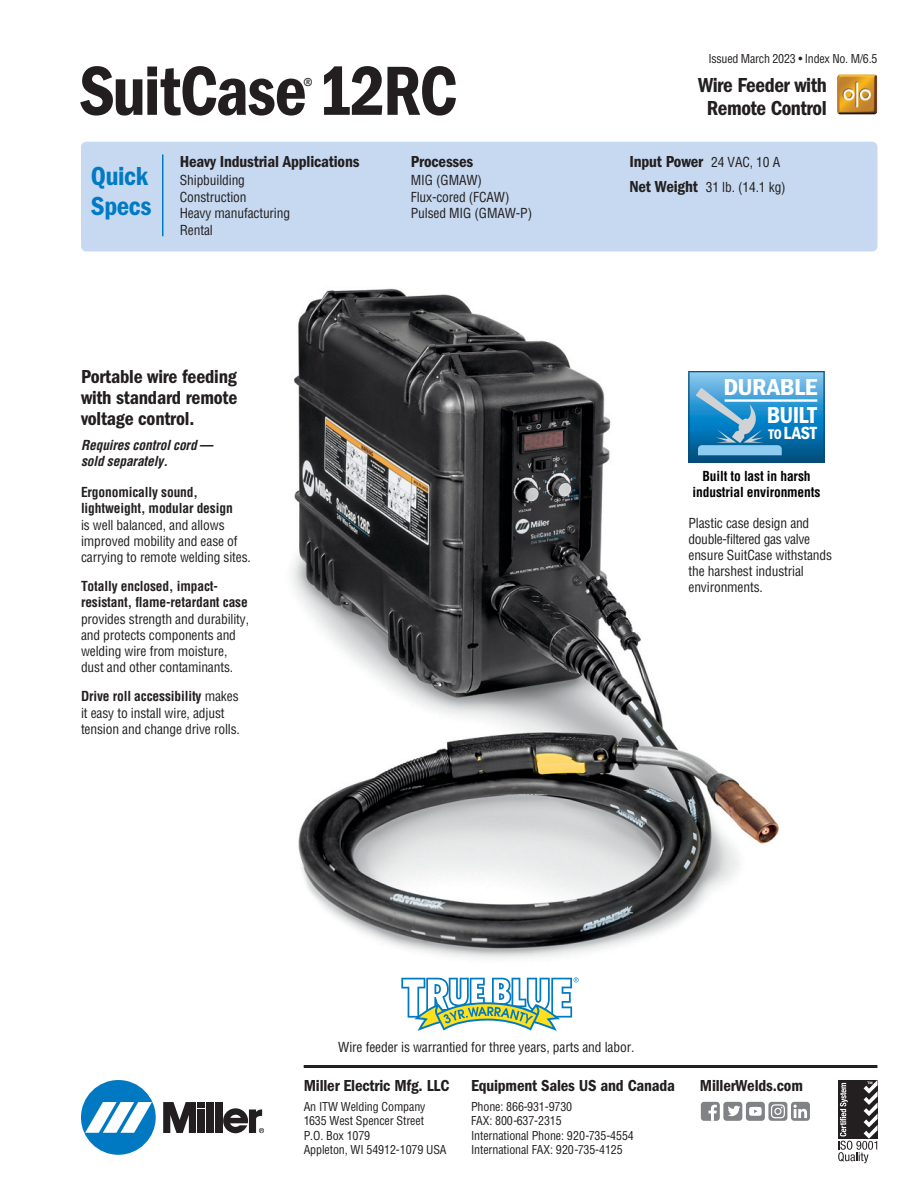
<style>
.page{position:relative;width:918px;height:1188px;background:#fff}
.page>*{position:absolute;margin:0;border:0;box-sizing:border-box;transform-origin:0 0}
.t1{font:72px "ITC Franklin Gothic Std Dm Cd";letter-spacing:-.03em;color:#231f20}
.t2{font:27px/30px "ITC Franklin Gothic Std Dm Cd";letter-spacing:-.015em;color:#007bc3}
.t3{font:24px "ITC Franklin Gothic Std Dm Cd";letter-spacing:-.03em;color:#fff;scale:1.1 1}
.t4{font:24px "ITC Franklin Gothic Std Dm Cd";letter-spacing:-.03em;color:#fff}
.t5{font:21px/22.5px "ITC Franklin Gothic Std Dm Cd";letter-spacing:-.02em;color:#231f20;text-align:center}
.t6{font:condensed 21px "ITC Franklin Gothic Std";color:#231f20}
.t7{font:19.5px/21px "ITC Franklin Gothic Std Dm Cd";letter-spacing:-.01em;color:#231f20;text-align:justify}
.t8{font:18.3px "ITC Franklin Gothic Std Dm Cd";color:#fff}
.t9{font:16.5px "ITC Franklin Gothic Std Dm Cd";letter-spacing:-.01em;color:#231f20}
.t10{font:condensed 13.5px/16.2px "Helvetica";letter-spacing:-.01em;color:#231f20}
.t11{font:700 condensed 13.5px/16.2px "Helvetica";letter-spacing:-.01em;color:#000;text-align:center}
.t12{font:italic 700 condensed 13.5px/16.2px "Helvetica";color:#231f20}
.t13{font:condensed 12px/14.4px "Helvetica";letter-spacing:-.01em;color:#231f20}
.s1{font-weight:700}
.s2{font-family:"Helvetica";font-stretch:condensed;font-size:13.5px}
.s3{font-family:"ITC Franklin Gothic Std Dm Cd";font-stretch:normal;font-size:16.5px}
.s4{font-size:14.4px}
</style>
<div class="page">
<img style="left:292px;top:288px;width:487px;height:671px">
<svg style="left:401px;top:977px;width:178px;height:54px"></svg>
<img style="left:837px;top:74px;width:40px;height:41px">
<div style="left:81px;top:142px;width:797px;height:109px;background:#c6d9f0;border-radius:5px"></div>
<svg style="left:688px;top:371px;width:137px;height:92px;background:#3b92c5"></svg>
<hr style="left:725px;top:399px;width:92px;height:3px;background:#fff">
<hr style="left:162px;top:154px;width:2px;height:82px;background:#007bc3">
<hr style="left:304px;top:1065px;width:573px;height:3px;background:#231f20">
<div style="left:81px;top:1080px;width:75px;height:75px;background:#0079c2;border-radius:50%"></div>
<svg style="left:85px;top:1102px;width:67px;height:31px"></svg>
<div style="left:206px;top:1102px;width:8px;height:31px;background:#231f20"></div>
<div style="left:215px;top:1102px;width:7px;height:31px;background:#231f20"></div>
<div style="left:198px;top:1102px;width:7px;height:6px;background:#231f20"></div>
<div style="left:198px;top:1110px;width:7px;height:23px;background:#231f20"></div>
<svg style="left:163px;top:1102px;width:33px;height:31px"></svg>
<svg style="left:223px;top:1108px;width:41px;height:25px"></svg>
<svg style="left:838px;top:1080px;width:40px;height:83px"></svg>
<div style="left:791px;top:1102px;width:19px;height:19px;background:#808285;border-radius:3px"></div>
<svg style="left:793px;top:1105px;width:14px;height:13px"></svg>
<div style="left:723px;top:1102px;width:19px;height:19px;background:#808285;border-radius:3px"></div>
<svg style="left:728px;top:1106px;width:12px;height:10px"></svg>
<div style="left:746px;top:1102px;width:19px;height:19px;background:#808285;border-radius:3px"></div>
<svg style="left:749px;top:1107px;width:13px;height:9px"></svg>
<div style="left:701px;top:1102px;width:19px;height:19px;background:#808285;border-radius:3px"></div>
<svg style="left:708px;top:1105px;width:9px;height:16px"></svg>
<div style="left:768px;top:1102px;width:19px;height:19px;background:#808285;border-radius:3px"></div>
<svg style="left:771px;top:1104px;width:14px;height:14px"></svg>
<p class="t1" style="left:79px;top:65px;width:380px">SuitCase 12RC</p>
<p class="t6" style="left:303px;top:73px;width:12px">®</p>
<p class="t2" style="left:91px;top:164px;width:62px">Quick<br>Specs</p>
<p class="t9" style="left:180px;top:155px;width:181px">Heavy Industrial Applications</p>
<p class="t10" style="left:180px;top:173px;width:112px">Shipbuilding<br>Construction<br>Heavy manufacturing<br>Rental</p>
<p class="t9" style="left:411px;top:155px;width:64px">Processes</p>
<p class="t10" style="left:411px;top:173px;width:123px">MIG (GMAW)<br>Flux-cored (FCAW)<br>Pulsed MIG (GMAW-P)</p>
<p class="t7" style="left:81px;top:368px;width:158px">Portable wire feeding with standard remote voltage control.</p>
<p class="t12" style="left:81px;top:438px;width:136px">Requires controlcord — sold separately .</p>
<p class="t10" style="left:81px;top:485px;width:171px"><span class="s1">Ergonomically sound, lightweight, modular design<br></span>is well balanced, and allows improved mobility and ease of carrying to remote welding sites.</p>
<p class="t10" style="left:81px;top:579px;width:170px"><span class="s1">Totally enclosed, impact&shy;resistant, flame-retardant case </span>provides strength and durability, and protects components and welding wire from moisture, dust and other contaminants.</p>
<p class="t10" style="left:81px;top:690px;width:161px"><span class="s1">Drive roll accessibility</span> makes it easy to install wire, adjust tension and change drive rolls.</p>
<p class="t13" style="left:708px;top:52px;width:171px">Issued March 2023 • Index No. M/6.5</p>
<p class="t5" style="left:698px;top:75px;width:130px">Wire Feeder with<br>Remote Control</p>
<p class="t9" style="left:629px;top:155px;width:152px">Input Power <span class="s2">24 VAC, 10 A</span></p>
<p class="t10" style="left:629px;top:180px;width:158px"><span class="s3">Net Weight</span> 31 lb. (14.1 kg)</p>
<p class="t3" style="left:724px;top:373px;width:87px">DURABLE</p>
<p class="t4" style="left:767px;top:401px;width:52px">BUILT</p>
<p class="t8" style="left:768px;top:422px;width:50px"><span class="s4">TO</span> LAST</p>
<p class="t11" style="left:693px;top:469px;width:129px">Built to last in harsh industrial environments</p>
<p class="t10" style="left:688px;top:516px;width:145px">Plastic case design and double-filtered gas valve ensure SuitCase withstands the harshest industrial environments.</p>
<p class="t10" style="left:338px;top:1040px;width:298px">Wire feeder is warrantied for three years, parts and labor.</p>
<p class="t9" style="left:304px;top:1080px;width:147px">Miller Electric Mfg. LLC</p>
<p class="t13" style="left:304px;top:1100px;width:144px">An ITW Welding Company<br>1635 West Spencer Street<br>P.O. Box 1079<br>Appleton, WI 54912-1079 USA</p>
<p class="t9" style="left:471px;top:1080px;width:206px">Equipment Sales US and Canada</p>
<p class="t9" style="left:700px;top:1080px;width:105px">MillerWelds.com</p>
<p class="t13" style="left:471px;top:1100px;width:164px">Phone: 866-931-9730<br>FAX: 800-637-2315<br>International Phone: 920-735-4554<br>International FAX: 920-735-4125</p>
</div>
